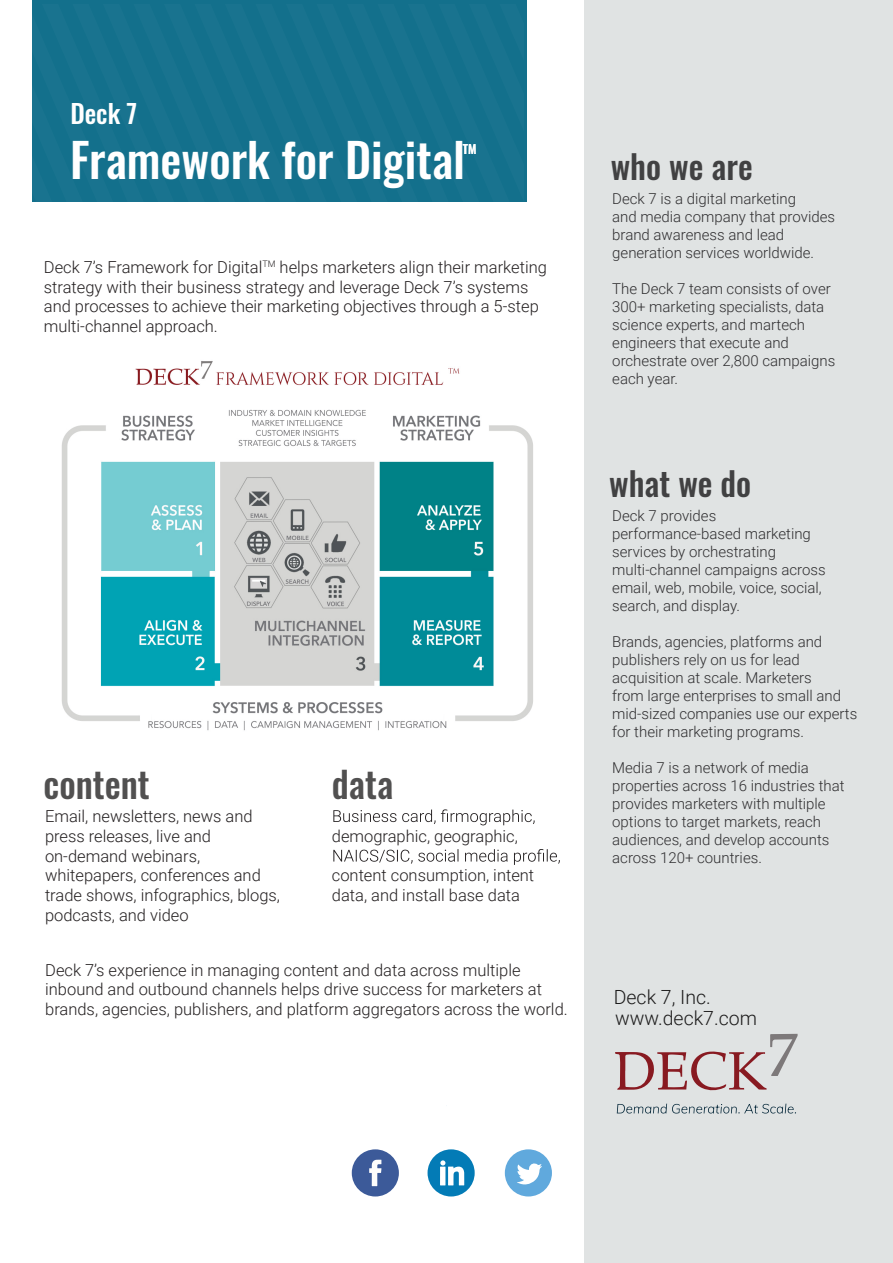
<style>
.page{position:relative;width:893px;height:1263px;background:#fff}
.page>*{position:absolute;margin:0;border:0;box-sizing:border-box;transform-origin:0 0}
.t1{font:500 46.95px "Oswald";color:#fff}
.t2{font:500 36px "Oswald";color:#515050}
.t3{font:500 33px "Oswald";color:#414142}
.t4{font:500 25.8px "Oswald";color:#fff}
.t5{font:300 19.5px/20.7px "Roboto";color:#1c1b1b}
.t6{font:300 16.5px/19.8px "Roboto";color:#231f20}
.t7{font:300 15px/18px "Roboto";color:#2f2e30}
.t8{font:500 12.15px "Oswald";color:#fff}
</style>
<div class="page">
<div style="left:32px;top:0;width:495px;height:201px;background:#13708c"></div>
<svg style="left:293px;top:201px;width:230px;height:1px"></svg>
<div style="left:584px;top:0;width:309px;height:1263px;background:#e0e3e3"></div>
<svg style="left:333px;top:809px;width:202px;height:16px"></svg>
<svg style="left:333px;top:849px;width:227px;height:16px"></svg>
<img style="left:61px;top:361px;width:472px;height:370px">
<svg style="left:615px;top:1034px;width:183px;height:57px"></svg>
<svg style="left:617px;top:1104px;width:179px;height:9px"></svg>
<div style="left:352px;top:1149px;width:47px;height:47px;background:#3c5a99;border-radius:50%"></div>
<svg style="left:369px;top:1160px;width:12px;height:26px"></svg>
<div style="left:428px;top:1149px;width:47px;height:47px;background:#037bb6;border-radius:50%"></div>
<svg style="left:440px;top:1160px;width:24px;height:25px"></svg>
<div style="left:505px;top:1149px;width:47px;height:47px;background:#60a9dd;border-radius:50%"></div>
<svg style="left:517px;top:1163px;width:25px;height:22px"></svg>
<h3 class="t4" style="left:70px;top:91px;width:68px">Deck 7</h3>
<h1 class="t1" style="left:70px;top:118px;width:396px">Framework for Digital</h1>
<p class="t8" style="left:463px;top:138px;width:15px">TM</p>
<p class="t6" style="left:44px;top:256px;width:505px">Deck 7’s Framework for Digital<sup>TM</sup> helps marketers align their marketing strategy with their business strategy and leverage Deck 7’s systems and processes to achieve their marketing objectives through a 5-step multi-channel approach.</p>
<h2 class="t2" style="left:43px;top:752px;width:108px">content</h2>
<h2 class="t2" style="left:332px;top:752px;width:63px">data</h2>
<p class="t6" style="left:45px;top:805px;width:237px">Email, newsletters, news and press releases, live and on-demand webinars, whitepapers, conferences and trade shows, infographics, blogs, podcasts, and video</p>
<p class="t6" style="left:45px;top:959px;width:524px">Deck 7’s experience in managing content and data across multiple inbound and outbound channels helps drive success for marketers at brands, agencies, publishers, and platform aggregators across the world.</p>
<p class="t6" style="left:332px;top:825px;width:188px">demographic, geographic,</p>
<p class="t6" style="left:332px;top:865px;width:204px">content consumption, intent data, and install base data</p>
<h3 class="t3" style="left:611px;top:137px;width:143px">who we are</h3>
<p class="t7" style="left:612px;top:189px;width:224px">Deck 7 is a digital marketing<br>and media company that provides brand awareness and lead generation services worldwide.</p>
<p class="t7" style="left:612px;top:279px;width:224px">The Deck 7 team consists of over<br>300+ marketing specialists, data science experts, and martech engineers that execute and orchestrate over 2,800 campaigns each year.</p>
<h3 class="t3" style="left:609px;top:454px;width:143px">what we do</h3>
<p class="t7" style="left:612px;top:506px;width:215px">Deck 7 provides performance-based marketing services by orchestrating multi-channel campaigns across email, web, mobile, voice, social, search, and display.</p>
<p class="t7" style="left:612px;top:632px;width:247px">Brands, agencies, platforms and publishers rely on us for lead acquisition at scale. Marketers<br>from large enterprises to small and mid-sized companies use our experts for their marketing programs.</p>
<p class="t7" style="left:612px;top:758px;width:234px">Media 7 is a network of media properties across 16 industries that provides marketers with multiple options to target markets, reach audiences, and develop accounts across 120+ countries.</p>
<h3 class="t5" style="left:614px;top:986px;width:145px">Deck 7, Inc. www.deck7.com</h3>
</div>
